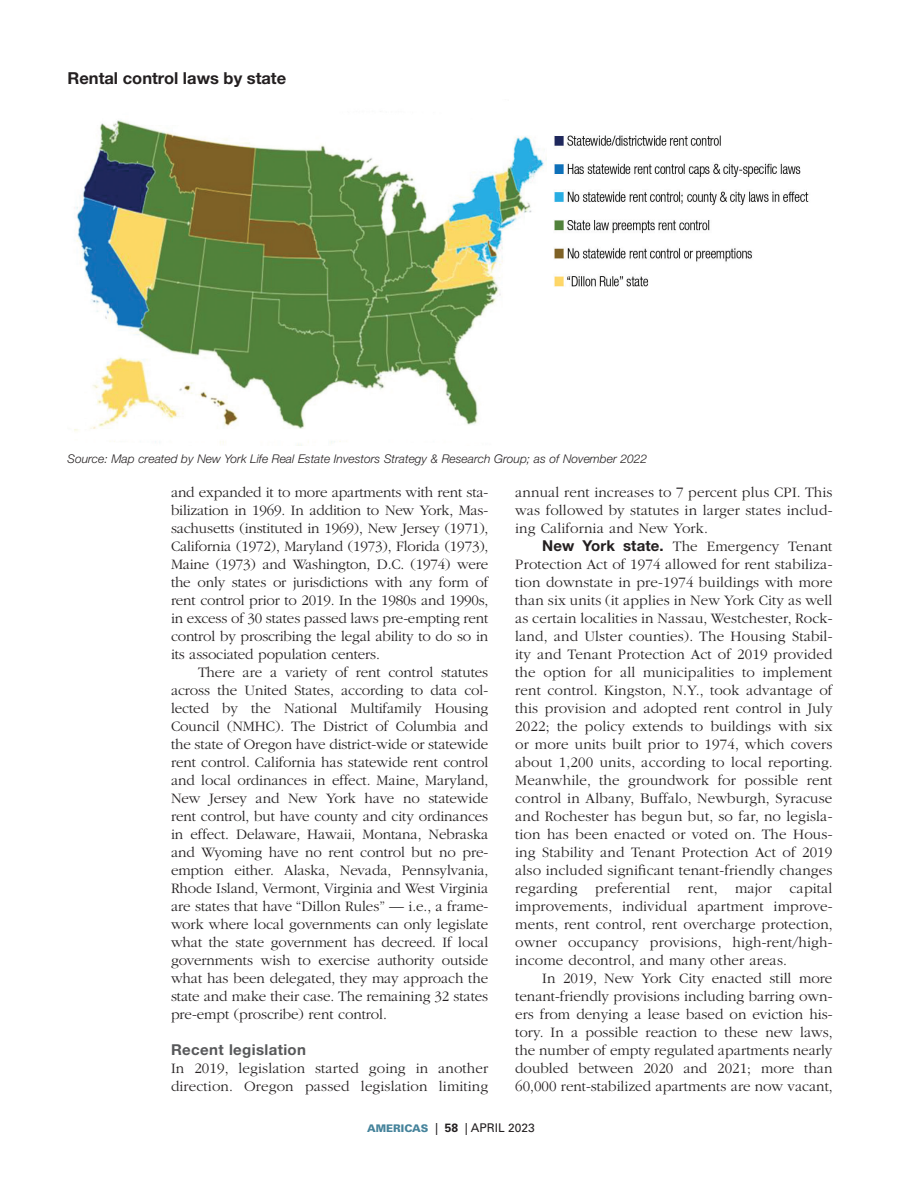
<style>
.page{position:relative;width:918px;height:1188px;background:#fff}
.page>*{position:absolute;margin:0;border:0;box-sizing:border-box;transform-origin:0 0}
.Table-bold_years{font:700 16.5px "Helvetica Neue LT Std";color:#231f20}
.Body_Text-_Indent{font:300 15px/18px "ITC Garamond Std";color:#231f20;text-align:justify}
.Body_Text-_No_Indent{font:300 15px/18px "ITC Garamond Std";letter-spacing:.01em;color:#231f20;text-align:justify}
.Story_Helvetica_Subh{font:700 15px "Helvetica Neue LT Std";letter-spacing:.025em;color:#57585a}
.CoverStorySpreadHead{font:italic 300 12px "Helvetica Neue LT Std";color:#231f20}
.t1{font:12px "Univers LT Std";color:#231f20}
.s1{font-family:"Helvetica Neue LT Std";font-weight:700}
.s2{font-weight:900;font-size:10.5px;color:#45839b}
.s3{font-weight:700}
</style>
<div class="page">
<img style="left:74px;top:120px;width:735px;height:325px">
<p class="Table-bold_years" style="left:68px;top:68px;width:220px">Rental control laws by state</p>
<p class="CoverStorySpreadHead" style="left:68px;top:452px;width:581px">Source: Map created by New York Life Real Estate Investors Strategy &amp; Research Group; as of November 2022</p>
<p class="Body_Text-_No_Indent" style="left:171px;top:483px;width:319px">and expanded it to more apartments with rent sta&shy;bilization in 1969. In addition to New York, Mas&shy;sachusetts (instituted in 1969), New Jersey (1971), California (1972), Maryland (1973), Florida (1973), Maine (1973) and Washington, D.C. (1974) were the only states or jurisdictions with any form of rent control prior to 2019. In the 1980s and 1990s, in excess of 30 states passed laws pre-empting rent control by proscribing the legal ability to do so in its associated population centers.</p>
<p class="Body_Text-_Indent" style="left:171px;top:663px;width:319px;text-indent:27px">There are a variety of rent control statutes across the United States, according to data col&shy;lected by the National Multifamily Housing Council (NMHC). The District of Columbia and the state of Oregon have district-wide or statewide rent control. California has statewide rent control and local ordinances in effect. Maine, Maryland, New Jersey and New York have no statewide rent control, but have county and city ordinances in effect. Delaware, Hawaii, Montana, Nebraska and Wyoming have no rent control but no pre&shy;emption either. Alaska, Nevada, Pennsylvania, Rhode Island, Vermont, Virginia and West Virginia are states that have “Dillon Rules” — i.e., a frame&shy;work where local governments can only legislate what the state government has decreed. If local governments wish to exercise authority outside what has been delegated, they may approach the state and make their case. The remaining 32 states pre-empt (proscribe) rent control.</p>
<p class="Story_Helvetica_Subh" style="left:171px;top:1040px;width:137px">Recent legislation</p>
<p class="Body_Text-_No_Indent" style="left:171px;top:1059px;width:319px">In 2019, legislation started going in another direction. Oregon passed legislation limiting</p>
<p class="Body_Text-_No_Indent" style="left:515px;top:483px;width:319px">annual rent increases to 7 percent plus CPI. This was followed by statutes in larger states includ&shy;ing California and New York.</p>
<p class="Body_Text-_Indent" style="left:515px;top:537px;width:319px;text-indent:27px"><span class="s1">New York state.</span> The Emergency Tenant Protection Act of 1974 allowed for rent stabiliza&shy;tion downstate in pre-1974 buildings with more than six units (it applies in New York City as well as certain localities in Nassau, Westchester, Rock&shy;land, and Ulster counties). The Housing Stabil&shy;ity and Tenant Protection Act of 2019 provided the option for all municipalities to implement rent control. Kingston, N.Y., took advantage of this provision and adopted rent control in July 2022; the policy extends to buildings with six or more units built prior to 1974, which covers about 1,200 units, according to local reporting.<br>Meanwhile, the groundwork for possible rent control in Albany, Buffalo, Newburgh, Syracuse and Rochester has begun but, so far, no legisla&shy;tion has been enacted or voted on. The Hous&shy;ing Stability and Tenant Protection Act of 2019 also included significant tenant-friendly changes regarding preferential rent, major capital improvements, individual apartment improve&shy;ments, rent control, rent overcharge protection, owner occupancy provisions, high-rent/high&shy;income decontrol, and many other areas.</p>
<p class="Body_Text-_Indent" style="left:515px;top:969px;width:319px;text-indent:27px">In 2019, New York City enacted still more tenant-friendly provisions including barring own&shy;ers from denying a lease based on eviction his&shy;tory. In a possible reaction to these new laws, the number of empty regulated apartments nearly doubled between 2020 and 2021; more than 60,000 rent-stabilized apartments are now vacant,</p>
<p class="t1" style="left:367px;top:1121px;width:169px"><span class="s2">AMERICAS</span> | <span class="s3">58</span> | APRIL 2023</p>
</div>
